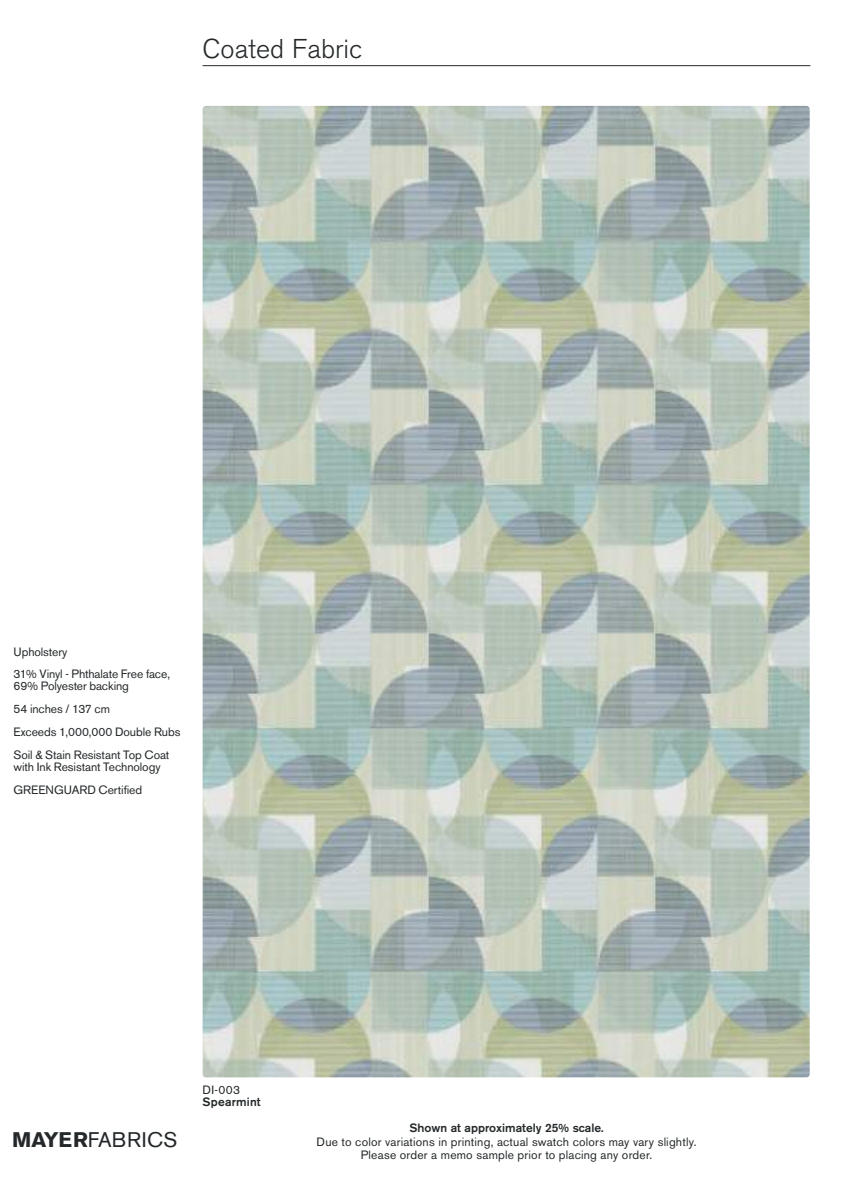
<style>
.page{position:relative;width:851px;height:1184px;background:#fff}
.page>*{position:absolute;margin:0;border:0;box-sizing:border-box;transform-origin:0 0}
.t1{font:300 27px "Akzidenz Grotesk BE";color:#24282a}
.t2{font:21px "Akzidenz Grotesk BE";letter-spacing:.02em;color:#24282a}
.t3{font:12px/22.8px "Akzidenz Grotesk BE";letter-spacing:-.005em;color:#24282a}
.t4{font:12px/13.5px "Akzidenz Grotesk BE";letter-spacing:.015em;color:#24282a;text-align:center}
.t5{font:500 12px "Akzidenz Grotesk BE";color:#24282a}
.s1{font-weight:700}
</style>
<div class="page">
<img style="left:202px;top:106px;width:607px;height:971px">
<hr style="left:202px;top:65px;width:608px;height:1px;background:#24282a">
<h1 class="t1" style="left:202px;top:33px;width:161px">Coated Fabric</h1>
<p class="t3" style="left:14px;top:640px;width:158px">Upholstery<br>31% Vinyl - Phthalate Free face,</p>
<p class="t3" style="left:14px;top:675px;width:168px">69% Polyester backing<br>54 inches / 137 cm<br>Exceeds 1,000,000 Double Rubs<br>Soil &amp; Stain Resistant Top Coat</p>
<p class="t3" style="left:14px;top:755px;width:149px">with Ink Resistant Technology<br>GREENGUARD Certified</p>
<h2 class="t2" style="left:12px;top:1127px;width:167px"><span class="s1">MAYER</span>FABRICS</h2>
<p class="t3" style="left:202px;top:1078px;width:39px">DI-003</p>
<p class="t5" style="left:202px;top:1094px;width:60px">Spearmint</p>
<p class="t5" style="left:409px;top:1120px;width:196px">Shown at approximately 25% scale.</p>
<p class="t4" style="left:316px;top:1134px;width:381px">Due to color variations in printing, actual swatch colors may vary slightly.<br>Please order a memo sample prior to placing any order.</p>
</div>
